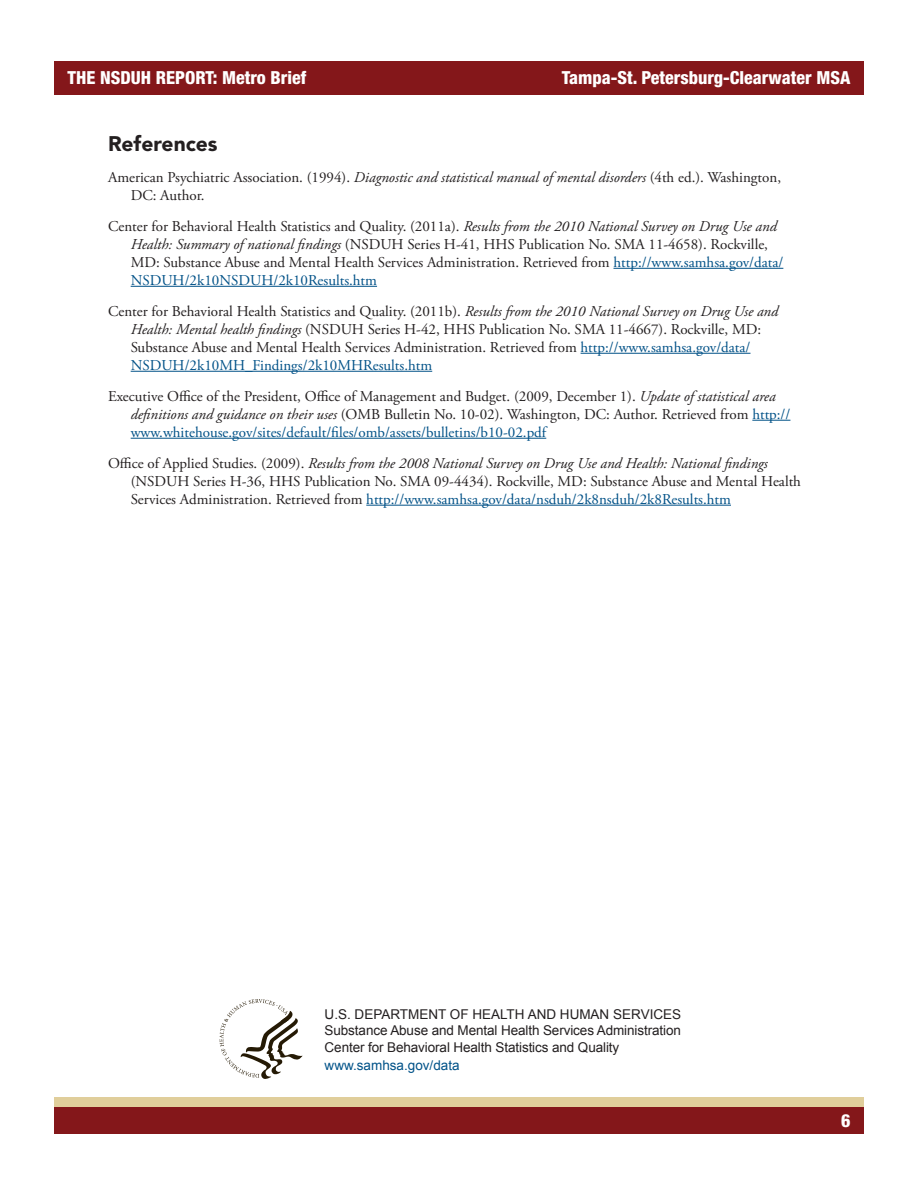
<style>
.page{position:relative;width:918px;height:1188px;background:#fff}
.page>*{position:absolute;margin:0;border:0;box-sizing:border-box;transform-origin:0 0}
.t1{font:900 21px "Avenir LT Std";color:#231f20}
.t2{font:800 condensed 18px "Helvetica Neue LT Std";color:#fff}
.References{font:15px/18px "Adobe Garamond Pro";color:#231f20}
.t3{font:13.5px "Arial";letter-spacing:-.01em;color:#231f20}
.t4{font:13.5px "Arial";color:#005288}
.s1{font-style:italic}
.s2{color:#005187}
</style>
<div class="page">
<div style="left:54px;top:61px;width:810px;height:33px;background:#84171a"></div>
<div style="left:54px;top:1097px;width:810px;height:10px;background:#e0ce9b"></div>
<div style="left:54px;top:1107px;width:810px;height:27px;background:#84171a"></div>
<hr style="left:613px;top:268px;width:170px;height:1px;background:#005187">
<hr style="left:131px;top:286px;width:246px;height:1px;background:#005187">
<hr style="left:581px;top:353px;width:170px;height:1px;background:#005187">
<hr style="left:131px;top:371px;width:301px;height:1px;background:#005187">
<hr style="left:752px;top:420px;width:38px;height:1px;background:#005187">
<hr style="left:131px;top:438px;width:415px;height:1px;background:#005187">
<hr style="left:366px;top:505px;width:365px;height:1px;background:#005187">
<svg style="left:220px;top:999px;width:83px;height:80px"></svg>
<p class="t2" style="left:68px;top:67px;width:240px">THE NSDUH REPORT: Metro Brief</p>
<p class="t2" style="left:562px;top:67px;width:290px">Tampa-St. Petersburg-Clearwater MSA</p>
<h1 class="t1" style="left:108px;top:131px;width:111px">References</h1>
<p class="References" style="left:131px;top:169px;width:652px;text-indent:-23px">American Psychiatric Association. (1994). <span class="s1">Diagnostic and statistical manual of mental disorders</span> (4th ed.). Washington,<br>DC: Author.</p>
<p class="References" style="left:131px;top:218px;width:654px;text-indent:-23px">Center for Behavioral Health Statistics and Quality. (2011a). <span class="s1">Results from the 2010 National Survey on Drug Use and Health: Summary of national findings</span> (NSDUH Series H-41, HHS Publication No. SMA 11-4658). Rockville, MD: Substance Abuse and Mental Health Services Administration. Retrieved from <span class="s2">http://www.samhsa.gov/data/ NSDUH/2k10NSDUH/2k10Results.htm</span></p>
<p class="References" style="left:131px;top:303px;width:649px;text-indent:-23px">Center for Behavioral Health Statistics and Quality. (2011b). <span class="s1">Results from the 2010 National Survey on Drug Use and Health: Mental health findings</span> (NSDUH Series H-42, HHS Publication No. SMA 11-4667). Rockville, MD:<br>Substance Abuse and Mental Health Services Administration. Retrieved from <span class="s2">http://www.samhsa.gov/data/ NSDUH/2k10MH_Findings/2k10MHResults.htm</span></p>
<p class="References" style="left:131px;top:387px;width:661px;text-indent:-23px">Executive Office of the President, Office of Management and Budget. (2009, December 1). <span class="s1">Update of statistical area definitions and guidance on their uses</span> (OMB Bulletin No. 10-02). Washington, DC: Author. Retrieved from <span class="s2">http:// www.whitehouse.gov/sites/default/files/omb/assets/bulletins/b10-02.pdf</span></p>
<p class="References" style="left:131px;top:454px;width:672px;text-indent:-23px">Office of Applied Studies. (2009). <span class="s1">Results from the 2008 National Survey on Drug Use and Health: National findings </span>(NSDUH Series H-36, HHS Publication No. SMA 09-4434). Rockville, MD: Substance Abuse and Mental Health<br>Services Administration. Retrieved from <span class="s2">http://www.samhsa.gov/data/nsduh/2k8nsduh/2k8Results.htm</span></p>
<p class="t3" style="left:325px;top:1005px;width:358px">U.S. DEPARTMENT OF HEALTH AND HUMAN SERVICES</p>
<p class="t3" style="left:325px;top:1022px;width:358px">Substance Abuse and Mental Health Services Administration</p>
<p class="t3" style="left:325px;top:1038px;width:296px">Center for Behavioral Health Statistics and Quality</p>
<p class="t4" style="left:325px;top:1056px;width:137px">www.samhsa.gov/data</p>
<p class="t2" style="left:841px;top:1109px;width:11px">6</p>
</div>
